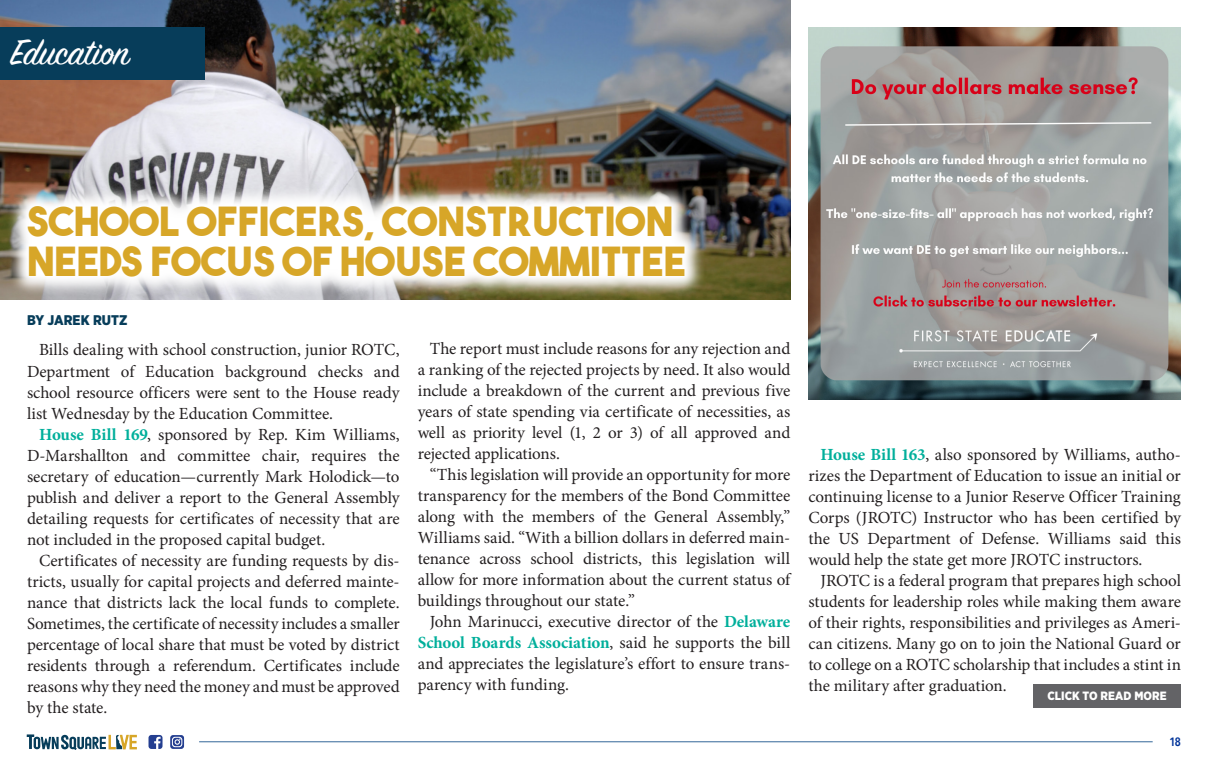
<style>
.page{position:relative;width:1208px;height:769px;background:#fff}
.page>*{position:absolute;margin:0;border:0;box-sizing:border-box;transform-origin:0 0}
.t1{font:40px/40px "The Bold Font";letter-spacing:.01em;color:#d7a628}
.t2{font:40px "Sign Painter House Script";color:#fff}
.body_copy{font:17px/21px "Minion Pro";letter-spacing:-.005em;color:#231f20;text-align:justify}
.t3{font:900 14px "Gotham Narrow";color:#073d5a}
.t4{font:900 12px "Gotham Narrow";letter-spacing:.005em;color:#fff}
.t5{font:600 12px "Avenir Next Condensed";color:#039}
.s1{font-weight:700;color:#00af9b}
</style>
<div class="page">
<hr style="left:199px;top:740px;width:953px;height:1px;background:#369">
<svg style="left:148px;top:735px;width:14px;height:13px"></svg>
<svg style="left:170px;top:735px;width:14px;height:13px"></svg>
<svg style="left:27px;top:734px;width:110px;height:15px"></svg>
<img style="left:0;top:0;width:790px;height:299px">
<svg style="left:6px;top:184px;width:699px;height:113px"></svg>
<div style="left:0;top:27px;width:204px;height:52px;background:#073d5a"></div>
<div style="left:1033px;top:684px;width:147px;height:23px;background:#636366"></div>
<img style="left:808px;top:27px;width:372px;height:372px">
<p class="t2" style="left:11px;top:27px;width:120px">Education</p>
<p class="t1" style="left:27px;top:200px;width:660px">SCHOOL OFFICERS, CONSTRUCTION<br>NEEDS FOCUS OF HOUSE COMMITTEE</p>
<p class="t3" style="left:27px;top:311px;width:102px">BY JAREK RUTZ</p>
<p class="body_copy" style="left:27px;top:339px;width:374px;text-indent:12px">Bills dealing with school construction, junior ROTC, Department of Education background checks and school resource officers were sent to the House ready list Wednesday by the Education Committee.</p>
<p class="body_copy" style="left:27px;top:423px;width:374px;text-indent:12px"><span class="s1">House Bill 169</span>, sponsored by Rep. Kim Williams, D-Marshallton and committee chair, requires the secretary of education—currently Mark Holodick—to publish and deliver a report to the General Assembly detailing requests for certificates of necessity that are not included in the proposed capital budget.</p>
<p class="body_copy" style="left:27px;top:549px;width:374px;text-indent:12px">Certificates of necessity are funding requests by dis&shy;tricts, usually for capital projects and deferred mainte&shy;nance that districts lack the local funds to complete.<br>Sometimes, the certificate of necessity includes a smaller percentage of local share that must be voted by district residents through a referendum. Certificates include reasons why they need the money and must be approved by the state.</p>
<p class="body_copy" style="left:417px;top:338px;width:374px;text-indent:12px">The report must include reasons for any rejection and a ranking of the rejected projects by need. It also would include a breakdown of the current and previous five years of state spending via certificate of necessities, as well as priority level (1, 2 or 3) of all approved and rejected applications.</p>
<p class="body_copy" style="left:417px;top:464px;width:374px;text-indent:12px">“This legislation will provide an opportunity for more transparency for the members of the Bond Committee along with the members of the General Assembly,” Williams said. “With a billion dollars in deferred main&shy;tenance across school districts, this legislation will allow for more information about the current status of buildings throughout our state.”</p>
<p class="body_copy" style="left:417px;top:611px;width:374px;text-indent:12px">John Marinucci, executive director of the <span class="s1">Delaware School Boards Association</span>, said he supports the bill and appreciates the legislature’s effort to ensure trans&shy;parency with funding.</p>
<p class="body_copy" style="left:808px;top:443px;width:374px;text-indent:12px"><span class="s1">House Bill 163</span>, also sponsored by Williams, autho&shy;rizes the Department of Education to issue an initial or continuing license to a Junior Reserve Officer Training Corps (JROTC) Instructor who has been certified by the US Department of Defense. Williams said this would help the state get more JROTC instructors.</p>
<p class="body_copy" style="left:808px;top:569px;width:374px;text-indent:12px">JROTC is a federal program that prepares high school students for leadership roles while making them aware of their rights, responsibilities and privileges as Ameri&shy;can citizens. Many go on to join the National Guard or to college on a ROTC scholarship that includes a stint in the military after graduation.</p>
<p class="t4" style="left:1047px;top:687px;width:121px">CLICK TO READ MORE</p>
<p class="t5" style="left:1169px;top:731px;width:13px">18</p>
</div>
